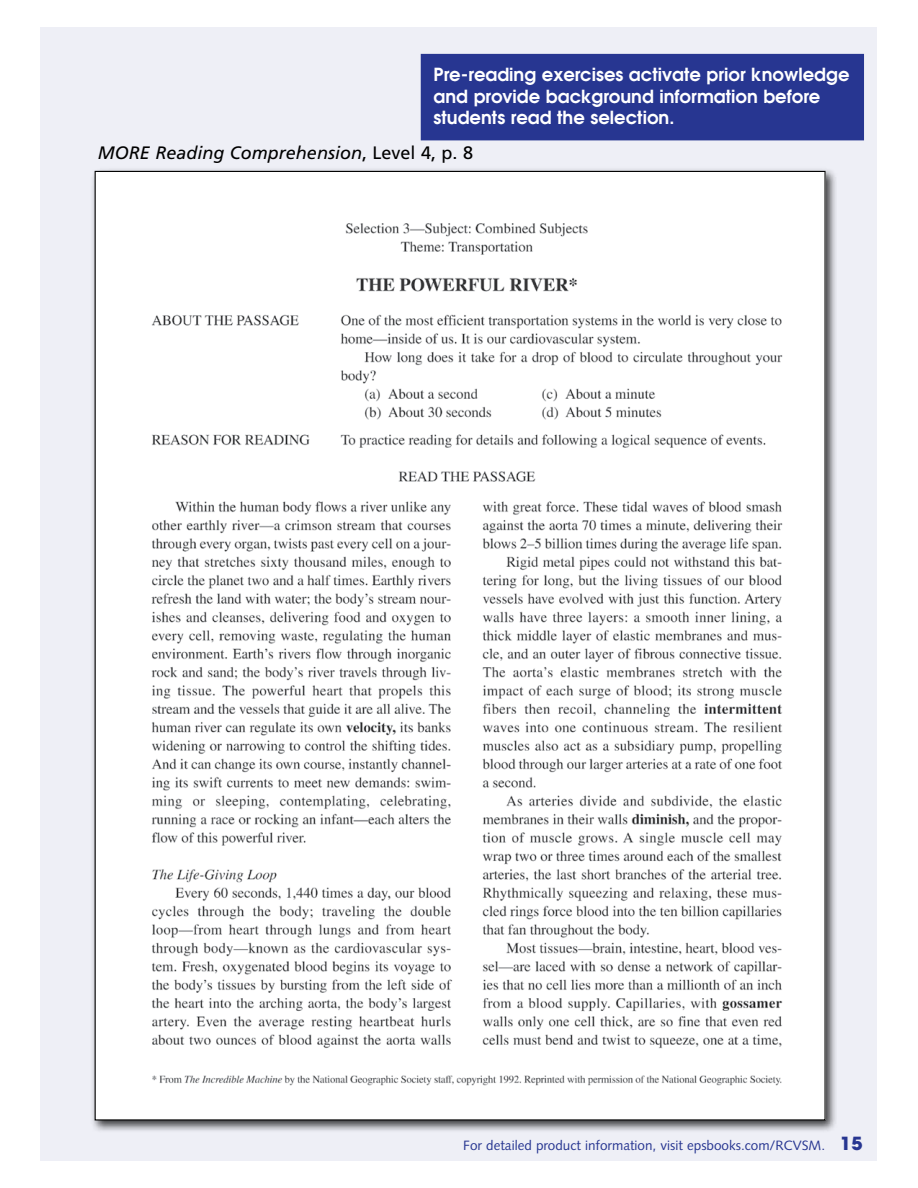
<style>
.page{position:relative;width:918px;height:1188px;background:#fff}
.page>*{position:absolute;margin:0;border:0;box-sizing:border-box;transform-origin:0 0}
.t1{font:600 18px/21.6px "Avant Garde";color:#fff}
.t2{font:italic 18px "Frutiger";color:#000}
.t3{font:13.5px "Syntax";color:#273691}
.s1{font-style:normal}
.s2{font-family:"Avant Garde";font-weight:700;font-size:18px}
</style>
<div class="page">
<div style="left:40px;top:27px;width:838px;height:1134px;background:#eeeff6"></div>
<div style="left:91px;top:167px;width:747px;height:966px;background:#000;opacity:.75"></div>
<img style="left:97px;top:173px;width:727px;height:945px">
<div style="left:421px;top:54px;width:443px;height:86px;background:#273691"></div>
<p class="t1" style="left:434px;top:63px;width:417px">Pre-reading exercises activate prior knowledge and provide background information before students read the selection.</p>
<p class="t2" style="left:98px;top:142px;width:377px">MORE Reading Comprehension<span class="s1">, Level 4, p. 8</span></p>
<p class="t3" style="left:463px;top:1137px;width:401px">For detailed product information, visit epsbooks.com/RCVSM. <span class="s2">15</span></p>
</div>
